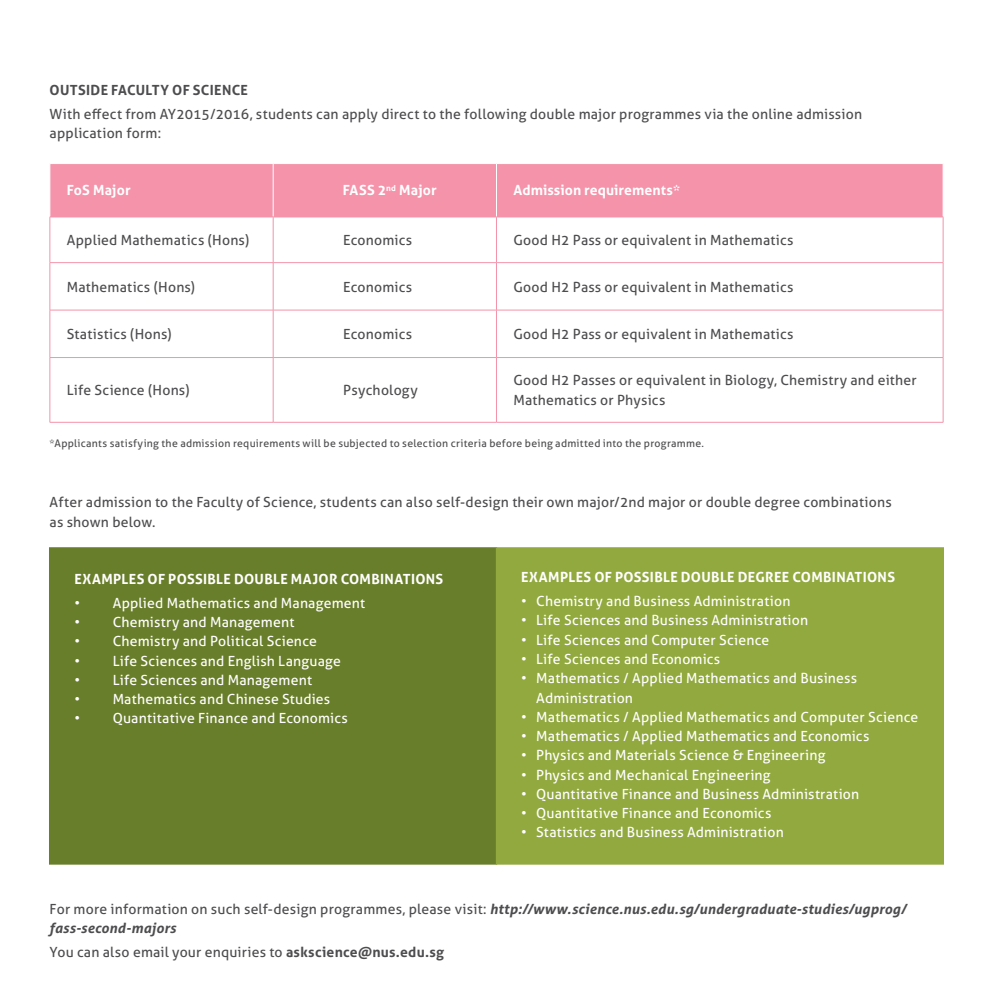
<style>
.page{position:relative;width:993px;height:993px;background:#fff}
.page>*{position:absolute;margin:0;border:0;box-sizing:border-box;transform-origin:0 0}
.t1{font:14px/19.2px "Aller";letter-spacing:.015em;color:#fff}
.t2{font:14px/19.2px "Aller";letter-spacing:.015em;color:#4d4d4f}
.t3{font:italic 700 14px/19.2px "Aller";letter-spacing:.015em;color:#4d4d4f}
.t4{font:700 14px "Aller";letter-spacing:.02em;color:#fff}
.t5{font:700 14px "Aller";letter-spacing:.02em;color:#4d4d4f}
.t6{font:10.5px "Aller";letter-spacing:.025em;color:#4d4d4f}
.s1{font-weight:400;font-style:normal}
.s2{font-weight:700}
</style>
<div class="page">
<div style="left:51px;top:164px;width:891px;height:52px;background:#f493aa"></div>
<hr style="left:273px;top:164px;width:1px;height:53px;background:#fff">
<hr style="left:496px;top:164px;width:1px;height:53px;background:#fff">
<hr style="left:50px;top:357px;width:1px;height:65px;background:#f493aa">
<hr style="left:50px;top:422px;width:223px;height:1px;background:#f493aa">
<hr style="left:50px;top:263px;width:1px;height:47px;background:#f493aa">
<hr style="left:273px;top:217px;width:1px;height:45px;background:#f493aa">
<hr style="left:273px;top:263px;width:1px;height:47px;background:#f493aa">
<hr style="left:273px;top:310px;width:1px;height:47px;background:#f493aa">
<hr style="left:273px;top:357px;width:1px;height:65px;background:#f493aa">
<hr style="left:273px;top:422px;width:223px;height:1px;background:#f493aa">
<hr style="left:496px;top:217px;width:1px;height:45px;background:#f493aa">
<hr style="left:496px;top:263px;width:1px;height:47px;background:#f493aa">
<hr style="left:942px;top:263px;width:1px;height:47px;background:#f493aa">
<hr style="left:496px;top:310px;width:1px;height:47px;background:#f493aa">
<hr style="left:496px;top:357px;width:1px;height:65px;background:#f493aa">
<hr style="left:942px;top:357px;width:1px;height:65px;background:#f493aa">
<hr style="left:496px;top:422px;width:447px;height:1px;background:#f493aa">
<hr style="left:50px;top:216px;width:223px;height:1px;background:#f493aa">
<hr style="left:50px;top:217px;width:1px;height:45px;background:#f493aa">
<hr style="left:273px;top:216px;width:223px;height:1px;background:#f493aa">
<hr style="left:496px;top:216px;width:447px;height:1px;background:#f493aa">
<hr style="left:942px;top:217px;width:1px;height:45px;background:#f493aa">
<hr style="left:50px;top:262px;width:223px;height:1px;background:#f493aa">
<hr style="left:273px;top:262px;width:223px;height:1px;background:#f493aa">
<hr style="left:496px;top:262px;width:447px;height:1px;background:#f493aa">
<hr style="left:50px;top:310px;width:223px;height:1px;background:#f493aa">
<hr style="left:50px;top:310px;width:1px;height:47px;background:#f493aa">
<hr style="left:273px;top:310px;width:223px;height:1px;background:#f493aa">
<hr style="left:496px;top:310px;width:447px;height:1px;background:#f493aa">
<hr style="left:942px;top:310px;width:1px;height:47px;background:#f493aa">
<hr style="left:50px;top:357px;width:223px;height:1px;background:#f493aa">
<hr style="left:273px;top:357px;width:223px;height:1px;background:#f493aa">
<hr style="left:496px;top:357px;width:447px;height:1px;background:#f493aa">
<div style="left:49px;top:547px;width:448px;height:317px;background:#697e2b;border:2px solid #697e2b"></div>
<div style="left:495px;top:547px;width:448px;height:317px;background:#91a93e;border:2px solid #91a93e"></div>
<p class="t5" style="left:50px;top:81px;width:200px">OUTSIDE FACULTY OF SCIENCE</p>
<p class="t2" style="left:50px;top:104px;width:813px">With effect from AY2015/2016, students can apply direct to the following double major programmes via the online admission application form:</p>
<p class="t4" style="left:67px;top:182px;width:65px">FoS Major</p>
<p class="t4" style="left:342px;top:182px;width:96px">FASS 2<sup>nd</sup> Major</p>
<p class="t4" style="left:513px;top:182px;width:168px">Admission requirements*</p>
<p class="t2" style="left:67px;top:230px;width:184px">Applied Mathematics (Hons)</p>
<p class="t2" style="left:343px;top:230px;width:70px">Economics</p>
<p class="t2" style="left:513px;top:230px;width:281px">Good H2 Pass or equivalent in Mathematics</p>
<p class="t2" style="left:67px;top:277px;width:130px">Mathematics (Hons)</p>
<p class="t2" style="left:343px;top:277px;width:70px">Economics</p>
<p class="t2" style="left:513px;top:277px;width:281px">Good H2 Pass or equivalent in Mathematics</p>
<p class="t2" style="left:67px;top:324px;width:106px">Statistics (Hons)</p>
<p class="t2" style="left:343px;top:324px;width:70px">Economics</p>
<p class="t2" style="left:513px;top:324px;width:281px">Good H2 Pass or equivalent in Mathematics</p>
<p class="t2" style="left:67px;top:380px;width:124px">Life Science (Hons)</p>
<p class="t2" style="left:343px;top:380px;width:76px">Psychology</p>
<p class="t2" style="left:513px;top:370px;width:405px">Good H2 Passes or equivalent in Biology, Chemistry and either<br>Mathematics or Physics</p>
<p class="t6" style="left:50px;top:436px;width:655px">*Applicants satisfying the admission requirements will be subjected to selection criteria before being admitted into the programme.</p>
<p class="t2" style="left:50px;top:492px;width:843px">After admission to the Faculty of Science, students can also self-design their own major/2nd major or double degree combinations as shown below.</p>
<p class="t4" style="left:74px;top:569px;width:370px">EXAMPLES OF POSSIBLE DOUBLE MAJOR COMBINATIONS</p>
<p class="t1" style="left:74px;top:593px;width:292px">• Applied Mathematics and Management</p>
<p class="t1" style="left:74px;top:612px;width:221px">• Chemistry and Management</p>
<p class="t1" style="left:74px;top:631px;width:244px">• Chemistry and Political Science</p>
<p class="t1" style="left:74px;top:650px;width:268px">• Life Sciences and English Language</p>
<p class="t1" style="left:74px;top:670px;width:239px">• Life Sciences and Management</p>
<p class="t1" style="left:74px;top:689px;width:257px">• Mathematics and Chinese Studies</p>
<p class="t1" style="left:74px;top:708px;width:275px">• Quantitative Finance and Economics</p>
<p class="t4" style="left:521px;top:568px;width:375px">EXAMPLES OF POSSIBLE DOUBLE DEGREE COMBINATIONS</p>
<p class="t1" style="left:521px;top:591px;width:270px">• Chemistry and Business Administration</p>
<p class="t1" style="left:521px;top:610px;width:288px">• Life Sciences and Business Administration</p>
<p class="t1" style="left:521px;top:630px;width:249px">• Life Sciences and Computer Science</p>
<p class="t1" style="left:521px;top:649px;width:200px">• Life Sciences and Economics</p>
<p class="t1" style="left:536px;top:668px;width:322px;text-indent:-15px">• Mathematics / Applied Mathematics and Business<br>Administration</p>
<p class="t1" style="left:521px;top:707px;width:398px">• Mathematics / Applied Mathematics and Computer Science</p>
<p class="t1" style="left:521px;top:726px;width:349px">• Mathematics / Applied Mathematics and Economics</p>
<p class="t1" style="left:521px;top:745px;width:305px">• Physics and Materials Science &amp; Engineering</p>
<p class="t1" style="left:521px;top:764px;width:251px">• Physics and Mechanical Engineering</p>
<p class="t1" style="left:521px;top:784px;width:339px">• Quantitative Finance and Business Administration</p>
<p class="t1" style="left:521px;top:803px;width:251px">• Quantitative Finance and Economics</p>
<p class="t1" style="left:521px;top:822px;width:264px">• Statistics and Business Administration</p>
<p class="t3" style="left:50px;top:898px;width:857px"><span class="s1">For more information on such self-design programmes, please visit:</span> http://www.science.nus.edu.sg/undergraduate-studies/ugprog/ fass-second-majors</p>
<p class="t2" style="left:50px;top:942px;width:396px">You can also email your enquiries to <span class="s2">askscience@nus.edu.sg</span></p>
</div>
